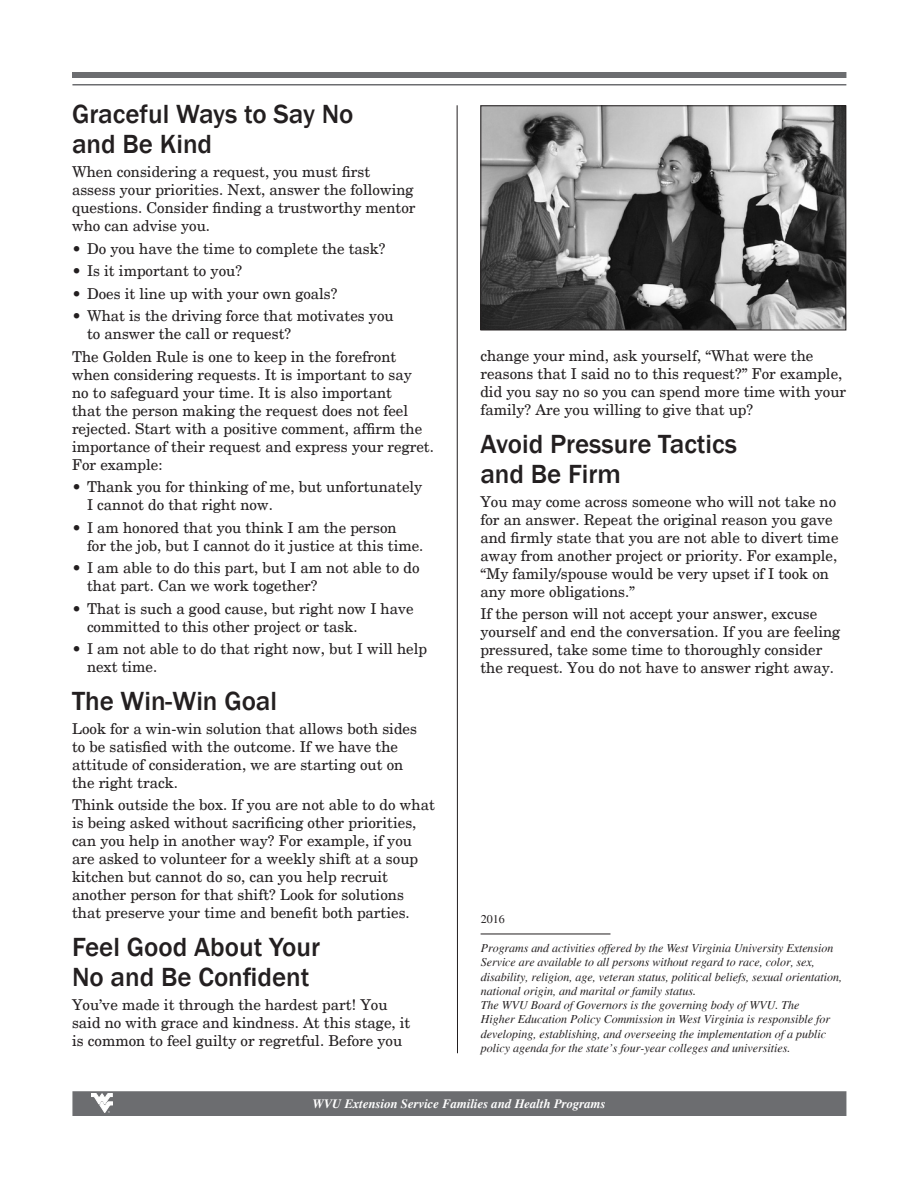
<style>
.page{position:relative;width:918px;height:1188px;background:#fff}
.page>*{position:absolute;margin:0;border:0;box-sizing:border-box;transform-origin:0 0}
.Titles{font:500 27px/30px "Franklin Gothic";color:#231f20}
.Body_text{font:15px/18px "New Century Schlbk";color:#231f20}
.t1{font:italic 700 12.75px "Times";color:#fff}
.t2{font:italic 12px/14.2px "Times";color:#231f20}
.t3{font:12px "Times";color:#231f20}
</style>
<div class="page">
<div style="left:72px;top:72px;width:774px;height:6px;background:#6c6d70"></div>
<hr style="left:72px;top:84px;width:774px;height:2px;background:#6c6d70">
<div style="left:72px;top:1091px;width:774px;height:25px;background:#6c6d70;border:2px solid #6c6d70"></div>
<svg style="left:91px;top:1093px;width:22px;height:20px"></svg>
<hr style="left:457px;top:105px;width:1px;height:948px;background:#231f20">
<hr style="left:481px;top:934px;width:129px;height:1px;background:#231f20">
<img style="left:482px;top:107px;width:362px;height:221px">
<div style="left:480px;top:105px;width:366px;height:225px;border:1px solid #231f20"></div>
<p class="Titles" style="left:72px;top:99px;width:283px">Graceful Ways to Say No and Be Kind</p>
<p class="Body_text" style="left:72px;top:163px;width:345px">When considering a request, you must first assess your priorities. Next, answer the following questions. Consider finding a trustworthy mentor who can advise you.</p>
<p class="Body_text" style="left:72px;top:239px;width:315px">• Do you have the time to complete the task?</p>
<p class="Body_text" style="left:72px;top:262px;width:172px">• Is it important to you?</p>
<p class="Body_text" style="left:72px;top:284px;width:267px">• Does it line up with your own goals?</p>
<p class="Body_text" style="left:87px;top:307px;width:308px;text-indent:-15px">• What is the driving force that motivates you to answer the call or request?</p>
<p class="Body_text" style="left:72px;top:347px;width:363px">The Golden Rule is one to keep in the forefront when considering requests. It is important to say<br>no to safeguard your time. It is also important<br>that the person making the request does not feel rejected. Start with a positive comment, affirm the importance of their request and express your regret.<br>For example:</p>
<p class="Body_text" style="left:87px;top:478px;width:337px;text-indent:-15px">• Thank you for thinking of me, but unfortunately<br>I cannot do that right now.</p>
<p class="Body_text" style="left:87px;top:518px;width:338px;text-indent:-15px">• I am honored that you think I am the person<br>for the job, but I cannot do it justice at this time.</p>
<p class="Body_text" style="left:87px;top:559px;width:334px;text-indent:-15px">• I am able to do this part, but I am not able to do that part. Can we work together?</p>
<p class="Body_text" style="left:87px;top:599px;width:328px;text-indent:-15px">• That is such a good cause, but right now I have committed to this other project or task.</p>
<p class="Body_text" style="left:87px;top:640px;width:342px;text-indent:-15px">• I am not able to do that right now, but I will help next time.</p>
<p class="Titles" style="left:72px;top:686px;width:207px">The Win-Win Goal</p>
<p class="Body_text" style="left:72px;top:719px;width:347px">Look for a win-win solution that allows both sides to be satisfied with the outcome. If we have the attitude of consideration, we are starting out on the right track.</p>
<p class="Body_text" style="left:72px;top:796px;width:364px">Think outside the box. If you are not able to do what is being asked without sacrificing other priorities, can you help in another way? For example, if you are asked to volunteer for a weekly shift at a soup kitchen but cannot do so, can you help recruit another person for that shift? Look for solutions that preserve your time and benefit both parties.</p>
<p class="Titles" style="left:72px;top:932px;width:250px">Feel Good About Your<br>No and Be Confident</p>
<p class="Body_text" style="left:72px;top:995px;width:340px">You’ve made it through the hardest part! You said no with grace and kindness. At this stage, it is common to feel guilty or regretful. Before you</p>
<p class="Body_text" style="left:480px;top:347px;width:367px">change your mind, ask yourself, “What were the reasons that I said no to this request?” For example, did you say no so you can spend more time with your family? Are you willing to give that up?</p>
<p class="Titles" style="left:480px;top:429px;width:258px">Avoid Pressure Tactics and Be Firm</p>
<p class="Body_text" style="left:480px;top:493px;width:360px">You may come across someone who will not take no for an answer. Repeat the original reason you gave and firmly state that you are not able to divert time away from another project or priority. For example, “My family/spouse would be very upset if I took on any more obligations.”</p>
<p class="Body_text" style="left:480px;top:605px;width:362px">If the person will not accept your answer, excuse yourself and end the conversation. If you are feeling pressured, take some time to thoroughly consider the request. You do not have to answer right away.</p>
<p class="t3" style="left:481px;top:912px;width:25px">2016</p>
<p class="t2" style="left:481px;top:941px;width:363px">Programs and activities offered by the West Virginia University Extension Service are available to all persons without regard to race, color, sex, disability, religion, age, veteran status, political beliefs, sexual orientation, national origin, and marital or family status.</p>
<p class="t2" style="left:481px;top:998px;width:351px">The WVU Board of Governors is the governing body of WVU. The Higher Education Policy Commission in West Virginia is responsible for developing, establishing, and overseeing the implementation of a public policy agenda for the state’s four-year colleges and universities.</p>
<p class="t1" style="left:312px;top:1096px;width:295px">WVU Extension Service Families and Health Programs</p>
</div>
